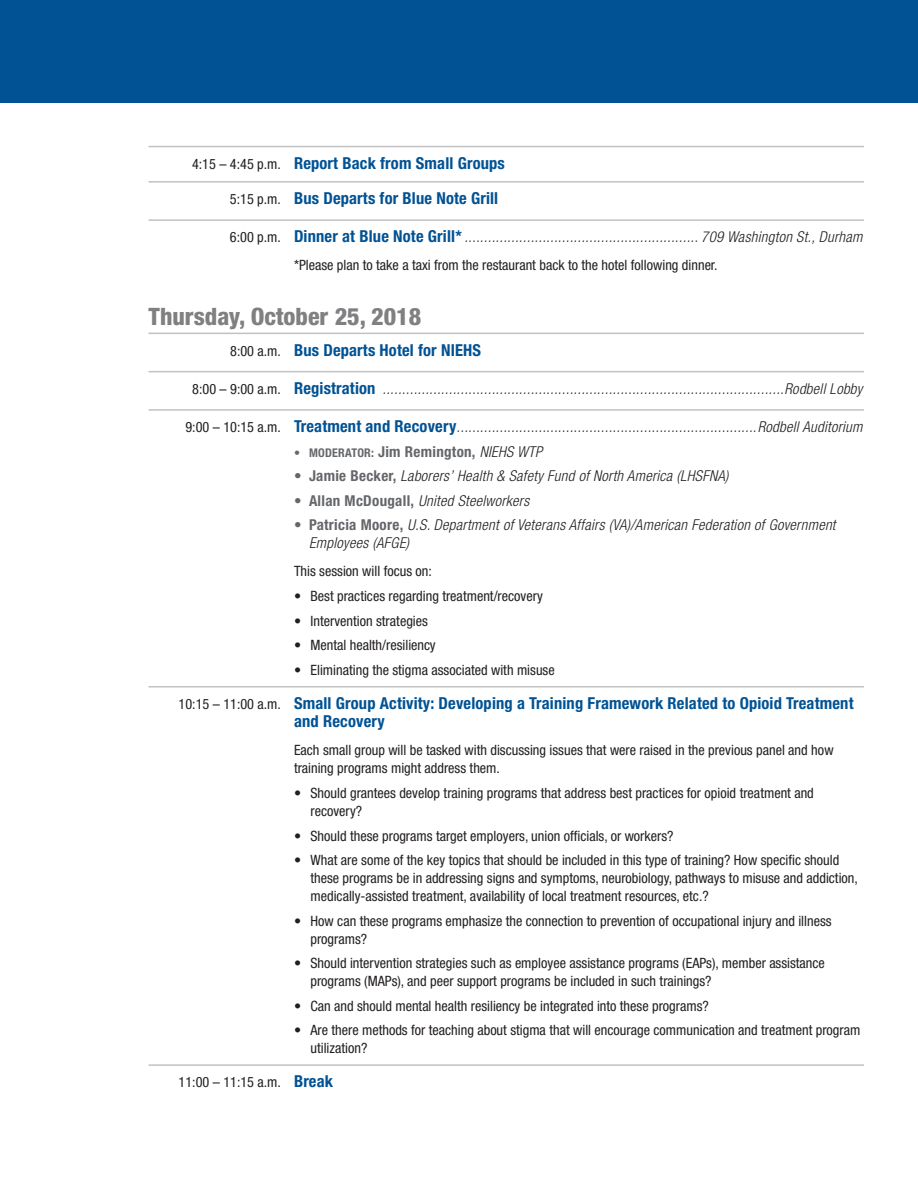
<style>
.page{position:relative;width:918px;height:1188px;background:#fff}
.page>*{position:absolute;margin:0;border:0;box-sizing:border-box;transform-origin:0 0}
.Date{font:800 condensed 24px "Helvetica Neue LT Std";color:#808083}
.Agenda{font:700 condensed 16.5px/18px "Helvetica Neue LT Std";letter-spacing:.01em;color:#005294}
.Agenda-2{font:italic 300 condensed 15px/18px "Helvetica Neue LT Std";letter-spacing:.02em;color:#231f20}
.t1{font:700 condensed 15px "Helvetica Neue LT Std";letter-spacing:.02em;color:#64666a}
.Agenda_Session_Info{font:condensed 14.25px/18px "Helvetica Neue LT Std";color:#231f20}
.Agenda-3{font:condensed 14.25px "Helvetica Neue LT Std";color:#231f20}
.s1{font-weight:400;font-size:14.25px;color:#231f20}
.s2{font-weight:400;font-style:normal;font-size:14.25px}
.s3{font-weight:700;font-style:normal;font-size:16.5px;color:#005294}
.s4{font-size:12px}
.s5{font-weight:300;font-style:italic;color:#231f20}
.s6{font-weight:700;font-style:normal;color:#64666a}
.s7{font-weight:700;font-size:16.5px;color:#005294}
</style>
<div class="page">
<div style="left:0;top:0;width:918px;height:103px;background:#005294"></div>
<hr style="left:148px;top:146px;width:716px;height:1px;background:#c2c1c3">
<hr style="left:148px;top:181px;width:716px;height:2px;background:#c2c1c3">
<hr style="left:148px;top:219px;width:716px;height:2px;background:#c2c1c3">
<hr style="left:148px;top:333px;width:716px;height:1px;background:#c2c1c3">
<hr style="left:148px;top:371px;width:716px;height:1px;background:#c2c1c3">
<hr style="left:148px;top:409px;width:716px;height:2px;background:#c2c1c3">
<hr style="left:148px;top:686px;width:716px;height:2px;background:#c2c1c3">
<hr style="left:148px;top:1064px;width:716px;height:2px;background:#c2c1c3">
<p class="Agenda" style="left:192px;top:154px;width:314px"><span class="s1">4:15 – 4:45 p.m.</span> Report Back from Small Groups</p>
<p class="Agenda" style="left:230px;top:189px;width:270px"><span class="s1">5:15 p.m.</span> Bus Departs for Blue Note Grill</p>
<p class="Agenda-2" style="left:230px;top:229px;width:634px"><span class="s2">6:00 p.m.</span> <span class="s3">Dinner at Blue Note Grill*</span>............................................................ 709 Washington St., Durham</p>
<p class="Agenda_Session_Info" style="left:294px;top:256px;width:425px">*Please plan to take a taxi from the restaurant back to the hotel following dinner.</p>
<p class="Date" style="left:148px;top:301px;width:274px">Thursday, October 25, 2018</p>
<p class="Agenda" style="left:230px;top:341px;width:252px"><span class="s1">8:00 a.m.</span> Bus Departs Hotel for NIEHS</p>
<p class="Agenda-2" style="left:192px;top:380px;width:672px"><span class="s2">8:00 – 9:00 a.m.</span> <span class="s3">Registration</span> .......................................................................................................Rodbell Lobby</p>
<p class="Agenda-2" style="left:185px;top:418px;width:679px"><span class="s2">9:00 – 10:15 a.m.</span> <span class="s3">Treatment and Recovery</span>.............................................................................Rodbell Auditorium</p>
<p class="t1" style="left:294px;top:442px;width:250px"><span class="s4">• MODERATOR:</span> Jim Remington, <span class="s5">NIEHS WTP</span></p>
<p class="Agenda-2" style="left:294px;top:467px;width:436px"><span class="s6">• Jamie Becker,</span> Laborers’ Health &amp; Safety Fund of North America (LHSFNA)</p>
<p class="Agenda-2" style="left:294px;top:492px;width:237px"><span class="s6">• Allan McDougall,</span> United Steelworkers</p>
<p class="Agenda-2" style="left:309px;top:516px;width:528px;text-indent:-15px"><span class="s6">• Patricia Moore,</span> U.S. Department of Veterans Affairs (VA)/American Federation of Government<br>Employees (AFGE)</p>
<p class="Agenda_Session_Info" style="left:294px;top:562px;width:139px">This session will focus on:</p>
<p class="Agenda_Session_Info" style="left:294px;top:587px;width:250px">• Best practices regarding treatment/recovery</p>
<p class="Agenda_Session_Info" style="left:294px;top:612px;width:135px">• Intervention strategies</p>
<p class="Agenda_Session_Info" style="left:294px;top:636px;width:143px">• Mental health/resiliency</p>
<p class="Agenda_Session_Info" style="left:294px;top:661px;width:262px">• Eliminating the stigma associated with misuse</p>
<p class="Agenda" style="left:294px;top:694px;width:561px;text-indent:-115px"><span class="s1">10:15 – 11:00 a.m.</span> Small Group Activity: Developing a Training Framework Related to Opioid Treatment and Recovery</p>
<p class="Agenda_Session_Info" style="left:294px;top:741px;width:541px">Each small group will be tasked with discussing issues that were raised in the previous panel and how training programs might address them.</p>
<p class="Agenda_Session_Info" style="left:310px;top:784px;width:505px;text-indent:-16px">• Should grantees develop training programs that address best practices for opioid treatment and recovery?</p>
<p class="Agenda_Session_Info" style="left:294px;top:827px;width:381px">• Should these programs target employers, union officials, or workers?</p>
<p class="Agenda_Session_Info" style="left:310px;top:851px;width:549px;text-indent:-16px">• What are some of the key topics that should be included in this type of training? How specific should these programs be in addressing signs and symptoms, neurobiology, pathways to misuse and addiction, medically-assisted treatment, availability of local treatment resources, etc.?</p>
<p class="Agenda_Session_Info" style="left:310px;top:912px;width:523px;text-indent:-16px">• How can these programs emphasize the connection to prevention of occupational injury and illness programs?</p>
<p class="Agenda_Session_Info" style="left:310px;top:954px;width:516px;text-indent:-16px">• Should intervention strategies such as employee assistance programs (EAPs), member assistance programs (MAPs), and peer support programs be included in such trainings?</p>
<p class="Agenda_Session_Info" style="left:294px;top:997px;width:416px">• Can and should mental health resiliency be integrated into these programs?</p>
<p class="Agenda_Session_Info" style="left:310px;top:1021px;width:551px;text-indent:-16px">• Are there methods for teaching about stigma that will encourage communication and treatment program utilization?</p>
<p class="Agenda-3" style="left:179px;top:1074px;width:156px">11:00 – 11:15 a.m. <span class="s7">Break</span></p>
</div>
